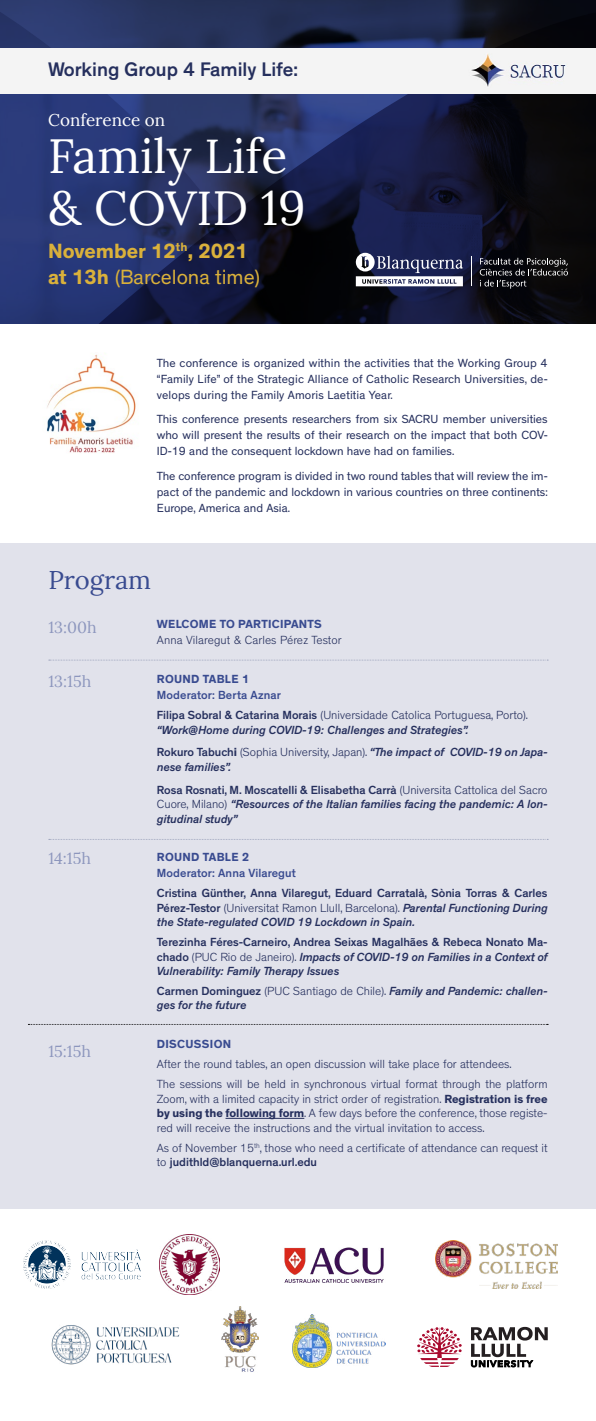
<style>
.page{position:relative;width:596px;height:1421px;background:#fff}
.page>*{position:absolute;margin:0;border:0;box-sizing:border-box;transform-origin:0 0}
.t1{font:47.9px/52px "Lora";color:#fff}
.t2{font:25.6px "Lora";color:#394b90}
.t3{font:700 21px/25.6px "Theinhardt";color:#dab13b}
.t4{font:500 20px "Theinhardt";color:#252f5d}
.t5{font:17px "Lora";color:#fff}
.t6{font:16px "Lora";color:#394b90}
.t7{font:300 12px/14.4px "Theinhardt";color:#252f5d}
.t8{font:12px/16px "Theinhardt";color:#252f5d;text-align:justify}
.t9{font:italic 500 12px/14.4px "Theinhardt";color:#252f5d}
.t10{font:500 12px/14.4px "Theinhardt";color:#252f5d}
.t11{font:700 12px "Theinhardt";letter-spacing:.025em;color:#394b90}
.t12{font:500 12px "Theinhardt";letter-spacing:.01em;color:#394b90}
.s1{font-weight:400}
.s2{font-weight:500;color:#394b90}
.s3{font-weight:500}
.s4{font-style:normal}
.s5{font-weight:700;font-style:normal}
.s6{font-weight:300;font-style:normal}
.s7{font-style:italic}
.s8{font-weight:300}
.s9{font-weight:700}
</style>
<div class="page">
<div style="left:0;top:542px;width:595px;height:667px;background:#e1e2eb"></div>
<svg style="left:0;top:1px;width:595px;height:11px;background:#202a4c"></svg>
<svg style="left:0;top:12px;width:98px;height:312px;background:#2a3977"></svg>
<svg style="left:98px;top:12px;width:497px;height:312px;background:#181f3e"></svg>
<hr style="left:225px;top:1118px;width:79px;height:1px;background:#252f5d">
<svg style="left:49px;top:660px;width:499px;height:1px"></svg>
<svg style="left:49px;top:839px;width:499px;height:1px"></svg>
<svg style="left:28px;top:1024px;width:520px;height:1px"></svg>
<div style="left:0;top:48px;width:595px;height:45px;background:#f4f4f4"></div>
<img style="left:471px;top:54px;width:95px;height:33px">
<img style="left:46px;top:354px;width:90px;height:99px">
<img style="left:51px;top:1325px;width:129px;height:40px">
<img style="left:221px;top:1306px;width:37px;height:66px">
<img style="left:292px;top:1314px;width:93px;height:53px">
<svg style="left:355px;top:253px;width:108px;height:33px"></svg>
<svg style="left:479px;top:258px;width:88px;height:31px;background:#2b2b2e"></svg>
<svg style="left:471px;top:257px;width:1px;height:29px"></svg>
<img style="left:160px;top:1235px;width:59px;height:59px">
<img style="left:284px;top:1247px;width:100px;height:36px">
<img style="left:435px;top:1240px;width:122px;height:48px">
<svg style="left:417px;top:1327px;width:44px;height:40px"></svg>
<svg style="left:470px;top:1327px;width:77px;height:40px"></svg>
<img style="left:23px;top:1240px;width:117px;height:48px">
<h3 class="t4" style="left:48px;top:57px;width:251px">Working Group 4 Family Life:</h3>
<h3 class="t5" style="left:48px;top:107px;width:118px">Conference on</h3>
<h1 class="t1" style="left:48px;top:127px;width:259px">Family Life &amp; COVID 19</h1>
<h3 class="t3" style="left:48px;top:239px;width:213px">November 12<sup>th</sup>, 2021 at 13h <span class="s1">(Barcelona time)</span></h3>
<p class="t8" style="left:157px;top:355px;width:392px">The conference is organized within the activities that the Working Group 4 “Family Life” of the Strategic Alliance of Catholic Research Universities, de&shy;velops during the Family Amoris Laetitia Year.</p>
<p class="t8" style="left:157px;top:412px;width:392px">This conference presents researchers from six SACRU member universities who will present the results of their research on the impact that both COV-ID-19 and the consequent lockdown have had on families.</p>
<p class="t8" style="left:157px;top:468px;width:392px">The conference program is divided in two round tables that will review the im&shy;pact of the pandemic and lockdown in various countries on three continents:<br>Europe, America and Asia.</p>
<h2 class="t2" style="left:48px;top:560px;width:104px">Program</h2>
<h3 class="t6" style="left:48px;top:615px;width:50px">13:00h</h3>
<p class="t11" style="left:157px;top:617px;width:166px">WELCOME TO PARTICIPANTS</p>
<p class="t7" style="left:157px;top:633px;width:186px">Anna Vilaregut &amp; Carles Pérez Testor</p>
<p class="t11" style="left:157px;top:672px;width:94px">ROUND TABLE 1</p>
<p class="t7" style="left:157px;top:685px;width:372px;line-height:20.1px"><span class="s2">Moderator: Berta Aznar<br></span><span class="s3">Filipa Sobral &amp; Catarina Morais</span> (Universidade Catolica Portuguesa, Porto).</p>
<p class="t9" style="left:157px;top:718px;width:392px;line-height:22.9px">“Work@Home during COVID-19: Challenges and Strategies”.<br><span class="s4">Rokuro Tabuch</span><span class="s5">i</span> <span class="s6">(Sophia University, Japan).</span> “The impact of COVID-19 on Japa-</p>
<p class="t10" style="left:157px;top:756px;width:392px;line-height:22.9px"><span class="s7">nese families”.<br></span>Rosa Rosnati, M. Moscatelli &amp; Elisabetha Carrà <span class="s8">(Universita Cattolica del Sacro</span></p>
<p class="t9" style="left:157px;top:797px;width:392px"><span class="s6">Cuore, Milano)</span> “Resources of the Italian families facing the pandemic: A lon&shy;gitudinal study”</p>
<p class="t11" style="left:157px;top:850px;width:94px">ROUND TABLE 2</p>
<p class="t12" style="left:157px;top:866px;width:140px">Moderator: Anna Vilaregut</p>
<p class="t10" style="left:157px;top:886px;width:392px;text-align:justify">Cristina Günther, Anna Vilaregut, Eduard Carratalà, Sònia Torras &amp; Carles Pérez-Testor <span class="s8">(Universitat Ramon Llull, Barcelona).</span> <span class="s7">Parental Functioning During the State-regulated COVID 19 Lockdown in Spain.</span></p>
<p class="t9" style="left:157px;top:935px;width:392px;text-align:justify"><span class="s4">Terezinha Féres-Carneiro, Andrea Seixas Magalhães &amp; Rebeca Nonato Ma&shy;chado</span> <span class="s6">(PUC Rio de Janeiro).</span> Impacts of COVID-19 on Families in a Context of Vulnerability: Family Therapy Issues</p>
<p class="t9" style="left:157px;top:984px;width:392px"><span class="s4">Carmen Dominguez</span> <span class="s6">(PUC Santiago de Chile).</span> Family and Pandemic: challen&shy;ges for the future</p>
<p class="t11" style="left:157px;top:1037px;width:76px">DISCUSSION</p>
<p class="t7" style="left:157px;top:1054px;width:392px;line-height:20.1px">After the round tables, an open discussion will take place for attendees.<br>The sessions will be held in synchronous virtual format through the platform</p>
<p class="t7" style="left:157px;top:1092px;width:392px;text-align:justify">Zoom, with a limited capacity in strict order of registration. <span class="s9">Registration is free by using the following form</span>. A few days before the conference, those registe&shy;red will receive the instructions and the virtual invitation to access.</p>
<p class="t7" style="left:157px;top:1140px;width:392px">As of November 15<sup>th</sup>, those who need a certificate of attendance can request it to <span class="s3">judithld@blanquerna.url.edu</span></p>
<h3 class="t6" style="left:48px;top:669px;width:44px">13:15h</h3>
<h3 class="t6" style="left:48px;top:846px;width:44px">14:15h</h3>
<h3 class="t6" style="left:48px;top:1039px;width:44px">15:15h</h3>
</div>
